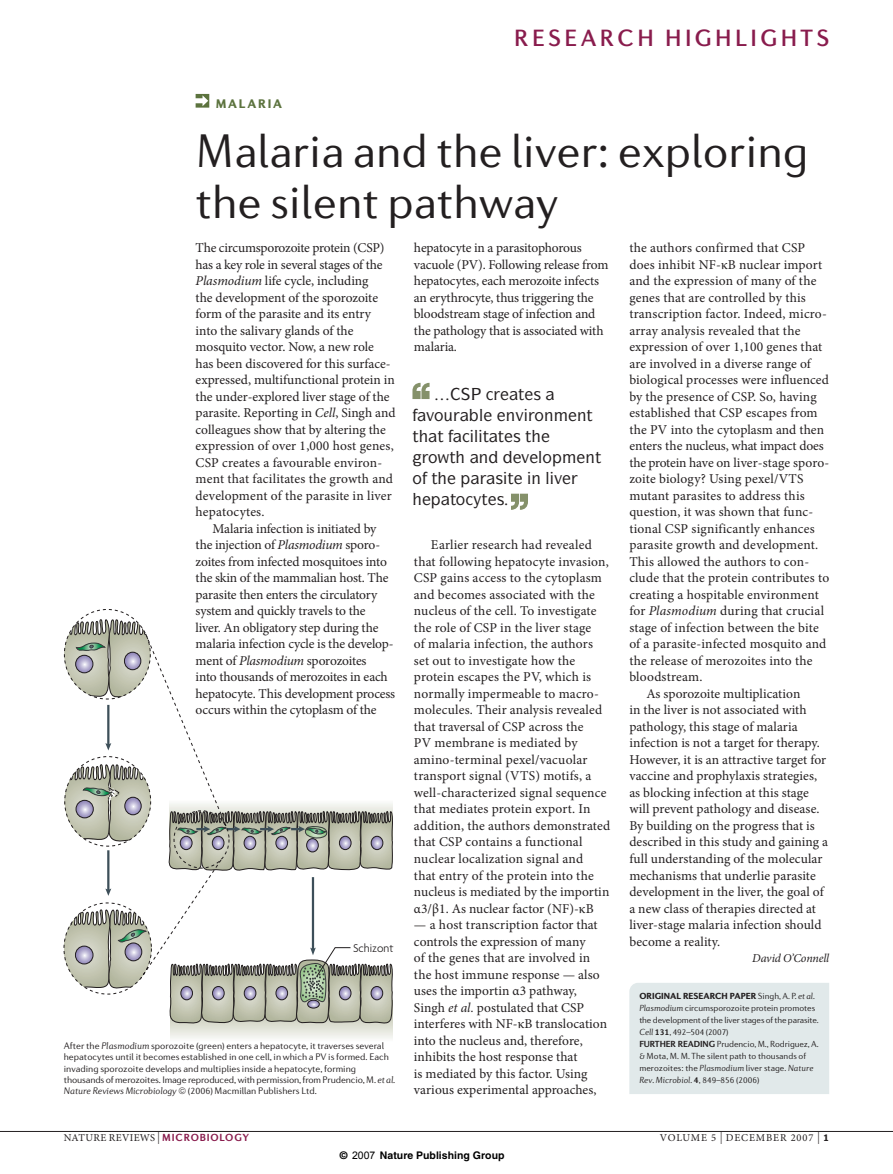
<style>
.page{position:relative;width:893px;height:1174px;background:#fff}
.page>*{position:absolute;margin:0;border:0;box-sizing:border-box;transform-origin:0 0}
.t1{font:300 48px/51px "Diverda Sans LT Std";color:#231f20}
.t2{font:500 24px "Diverda Sans LT Std";letter-spacing:.14em;color:#891c4d}
.t3{font:500 16.5px "ITC Symbol Std";color:#231f20}
.t4{font:13.5px/16.5px "Minion Pro";letter-spacing:.005em;color:#231f20}
.t5{font:900 12.75px "Diverda Sans LT Std";letter-spacing:.14em;color:#5c733e}
.t6{font:300 12.15px "Agenda";color:#231f20;scale:.96 1}
.t7{font:italic 12px "Minion Pro";letter-spacing:-.01em;color:#231f20}
.t8{font:10.5px "Minion Pro";letter-spacing:.085em;color:#231f20}
.t9{font:700 10.5px "Helvetica";color:#000}
.t10{font:700 10.5px "Diverda Sans LT Std";letter-spacing:.075em;color:#891c4d}
.t11{font:300 9.75px/11.2px "Diverda Sans LT Std";color:#231f20}
.t12{font:300 9px/12px "Diverda Sans LT Std";letter-spacing:-.005em;color:#231f20}
.t13{font:300 8.4px/9.4px "Diverda Sans Com";color:#231f20;text-align:right;scale:.96 1}
.s1{font-style:italic}
.s2{font-weight:700}
.s3{font-weight:700;color:#891c4d}
.s4{font-weight:900}
.s5{font-family:"Minion Pro";font-weight:400;color:#231f20}
.s6{font-family:"Minion Pro";font-weight:400;font-size:12px;color:#231f20}
.s7{font-size:12px}
.s8{font-family:"Arial";font-weight:400}
</style>
<div class="page">
<svg style="left:412px;top:383px;width:18px;height:16px"></svg>
<hr style="left:312px;top:877px;width:2px;height:73px;background:#3d4f59">
<svg style="left:171px;top:1026px;width:221px;height:13px"></svg>
<svg style="left:229px;top:803px;width:164px;height:78px"></svg>
<svg style="left:69px;top:609px;width:76px;height:23px"></svg>
<svg style="left:64px;top:632px;width:165px;height:362px"></svg>
<svg style="left:166px;top:947px;width:227px;height:79px"></svg>
<hr style="left:0;top:1131px;width:893px;height:1px;background:#231f20">
<svg style="left:196px;top:94px;width:13px;height:14px"></svg>
<div style="left:629px;top:983px;width:200px;height:111px;background:#e1e9ea"></div>
<svg style="left:511px;top:493px;width:17px;height:17px"></svg>
<h2 class="t2" style="left:514px;top:24px;width:316px">RESEARCH HIGHLIGHTS</h2>
<p class="t5" style="left:216px;top:96px;width:68px">MALARIA</p>
<h1 class="t1" style="left:196px;top:125px;width:615px">Malaria and the liver: exploring the silent pathway</h1>
<p class="t4" style="left:196px;top:240px;width:201px">The circumsporozoite protein (CSP) has a key role in several stages of the <span class="s1">Plasmodium</span> life cycle, including<br>the development of the sporozoite form of the parasite and its entry into the salivary glands of the mosquito vector. Now, a new role<br>has been discovered for this surface&shy;expressed, multifunctional protein in the under-explored liver stage of the parasite. Reporting in <span class="s1">Cell</span>, Singh and colleagues show that by altering the expression of over 1,000 host genes, CSP creates a favourable environ&shy;ment that facilitates the growth and development of the parasite in liver hepatocytes.</p>
<p class="t4" style="left:196px;top:520px;width:201px;text-indent:17px">Malaria infection is initiated by the injection of <span class="s1">Plasmodium</span> sporo&shy;zoites from infected mosquitoes into the skin of the mammalian host. The parasite then enters the circulatory system and quickly travels to the<br>liver. An obligatory step during the malaria infection cycle is the develop&shy;ment of <span class="s1">Plasmodium</span> sporozoites<br>into thousands of merozoites in each hepatocyte. This development process occurs within the cytoplasm of the</p>
<p class="t6" style="left:353px;top:941px;width:44px">Schizont</p>
<p class="t11" style="left:64px;top:1040px;width:333px">After the <span class="s1">Plasmodium</span> sporozoite (green) enters a hepatocyte, it traverses several hepatocytes until it becomes established in one cell, in which a PV is formed. Each invading sporozoite develops and multiplies inside a hepatocyte, forming thousands of merozoites. Image reproduced, with permission, from Prudencio, M. <span class="s1">et al</span>.<br><span class="s1">Nature Reviews Microbiology</span> (2006) Macmillan Publishers Ltd.</p>
<p class="t13" style="left:239px;top:1055px;width:151px">Copyright 2006 Nature Publishing Group<br><span class="s2">Nature Reviews</span> | <span class="s3">Microbiology</span></p>
<p class="t4" style="left:414px;top:240px;width:196px">hepatocyte in a parasitophorous vacuole (PV). Following release from hepatocytes, each merozoite infects an erythrocyte, thus triggering the bloodstream stage of infection and the pathology that is associated with malaria.</p>
<p class="t3" style="left:426px;top:404px;width:29px">❖□◆</p>
<p class="t3" style="left:479px;top:404px;width:76px">● ■❖ □■</p>
<p class="t3" style="left:474px;top:425px;width:59px">●▼▼▲ ▼</p>
<p class="t3" style="left:479px;top:446px;width:75px">■ ❖ ●□</p>
<p class="t3" style="left:495px;top:467px;width:69px">▲▼ ■ ●❖</p>
<p class="t3" style="left:450px;top:488px;width:56px">▼□ ▼▲</p>
<p class="t4" style="left:414px;top:537px;width:198px;text-indent:17px">Earlier research had revealed that following hepatocyte invasion, CSP gains access to the cytoplasm and becomes associated with the nucleus of the cell. To investigate the role of CSP in the liver stage<br>of malaria infection, the authors set out to investigate how the protein escapes the PV, which is normally impermeable to macro&shy;molecules. Their analysis revealed that traversal of CSP across the<br>PV membrane is mediated by amino-terminal pexel/vacuolar transport signal (VTS) motifs, a well-characterized signal sequence that mediates protein export. In addition, the authors demonstrated that CSP contains a functional nuclear localization signal and<br>that entry of the protein into the nucleus is mediated by the importin α3/β1. As nuclear factor (NF)-κB</p>
<p class="t4" style="left:414px;top:916px;width:195px">— a host transcription factor that controls the expression of many<br>of the genes that are involved in the host immune response — also uses the importin α3 pathway,<br>Singh <span class="s1">et al.</span> postulated that CSP interferes with NF-κB translocation into the nucleus and, therefore, inhibits the host response that<br>is mediated by this factor. Using various experimental approaches,</p>
<p class="t4" style="left:629px;top:240px;width:177px">the authors confirmed that CSP</p>
<p class="t4" style="left:629px;top:256px;width:194px">does inhibit NF-κB nuclear import</p>
<p class="t4" style="left:629px;top:273px;width:189px">and the expression of many of the</p>
<p class="t4" style="left:629px;top:289px;width:178px">genes that are controlled by this</p>
<p class="t4" style="left:629px;top:306px;width:199px">transcription factor. Indeed, micro-</p>
<p class="t4" style="left:629px;top:322px;width:173px">array analysis revealed that the</p>
<p class="t4" style="left:629px;top:339px;width:195px">expression of over 1,100 genes that</p>
<p class="t4" style="left:629px;top:355px;width:183px">are involved in a diverse range of</p>
<p class="t4" style="left:629px;top:372px;width:201px">biological processes were influenced</p>
<p class="t4" style="left:629px;top:388px;width:189px">by the presence of CSP. So, having</p>
<p class="t4" style="left:629px;top:405px;width:190px">established that CSP escapes from</p>
<p class="t4" style="left:629px;top:421px;width:196px">the PV into the cytoplasm and then</p>
<p class="t4" style="left:629px;top:438px;width:196px">enters the nucleus, what impact does</p>
<p class="t4" style="left:629px;top:454px;width:200px">the protein have on liver-stage sporo-</p>
<p class="t4" style="left:629px;top:471px;width:176px">zoite biology? Using pexel/VTS</p>
<p class="t4" style="left:629px;top:487px;width:177px">mutant parasites to address this</p>
<p class="t4" style="left:629px;top:504px;width:185px">question, it was shown that func-</p>
<p class="t4" style="left:629px;top:520px;width:187px">tional CSP significantly enhances</p>
<p class="t4" style="left:629px;top:537px;width:190px">parasite growth and development.</p>
<p class="t4" style="left:629px;top:553px;width:181px">This allowed the authors to con-</p>
<p class="t4" style="left:629px;top:570px;width:201px">clude that the protein contributes to</p>
<p class="t4" style="left:629px;top:586px;width:191px">creating a hospitable environment</p>
<p class="t4" style="left:629px;top:603px;width:196px">for <span class="s1">Plasmodium</span> during that crucial</p>
<p class="t4" style="left:629px;top:619px;width:191px">stage of infection between the bite</p>
<p class="t4" style="left:629px;top:636px;width:199px">of a parasite-infected mosquito and</p>
<p class="t4" style="left:629px;top:652px;width:185px">the release of merozoites into the</p>
<p class="t4" style="left:629px;top:669px;width:75px">bloodstream.</p>
<p class="t4" style="left:646px;top:685px;width:156px">As sporozoite multiplication</p>
<p class="t4" style="left:629px;top:702px;width:179px">in the liver is not associated with</p>
<p class="t4" style="left:629px;top:718px;width:170px">pathology, this stage of malaria</p>
<p class="t4" style="left:629px;top:735px;width:192px">infection is not a target for therapy.</p>
<p class="t4" style="left:629px;top:751px;width:198px">However, it is an attractive target for</p>
<p class="t4" style="left:629px;top:768px;width:189px">vaccine and prophylaxis strategies,</p>
<p class="t4" style="left:629px;top:784px;width:181px">as blocking infection at this stage</p>
<p class="t4" style="left:629px;top:801px;width:192px">will prevent pathology and disease.</p>
<p class="t4" style="left:629px;top:817px;width:187px">By building on the progress that is</p>
<p class="t4" style="left:629px;top:834px;width:200px">described in this study and gaining a</p>
<p class="t4" style="left:629px;top:850px;width:195px">full understanding of the molecular</p>
<p class="t4" style="left:629px;top:867px;width:188px">mechanisms that underlie parasite</p>
<p class="t4" style="left:629px;top:883px;width:196px">development in the liver, the goal of</p>
<p class="t4" style="left:629px;top:900px;width:188px">a new class of therapies directed at</p>
<p class="t4" style="left:629px;top:916px;width:194px">liver-stage malaria infection should</p>
<p class="t4" style="left:629px;top:933px;width:92px">become a reality.</p>
<p class="t7" style="left:752px;top:950px;width:79px">David O’Connell</p>
<p class="t12" style="left:639px;top:989px;width:181px"><span class="s4">ORIGINAL RESEARCH PAPER</span> Singh, A. P. <span class="s1">et al.<br>Plasmodium</span> circumsporozoite protein promotes the development of the liver stages of the parasite.<br><span class="s1">Cell</span> <span class="s2">131</span>, 492–504 (2007)<br><span class="s2">FURTHER READING</span> Prudencio, M., Rodriguez, A. &amp; Mota, M. M. The silent path to thousands of merozoites: the <span class="s1">Plasmodium</span> liver stage. <span class="s1">Nature Rev. Microbiol.</span> <span class="s2">4</span>, 849–856 (2006)</p>
<p class="t8" style="left:64px;top:1130px;width:9px">nature</p>
<p class="t8" style="left:109px;top:1130px;width:8px">revie</p>
<p class="t10" style="left:140px;top:1130px;width:111px"><span class="s5">ws</span> <span class="s6">|</span> MICROBIOLOGY</p>
<p class="t8" style="left:660px;top:1130px;width:32px">volume</p>
<p class="t8" style="left:711px;top:1130px;width:32px">5 <span class="s7">|</span> december</p>
<p class="t8" style="left:791px;top:1130px;width:31px">2007 <span class="s7">|</span></p>
<p class="t9" style="left:340px;top:1148px;width:166px">© <span class="s8">2007</span> Nature Publishing Group</p>
</div>
